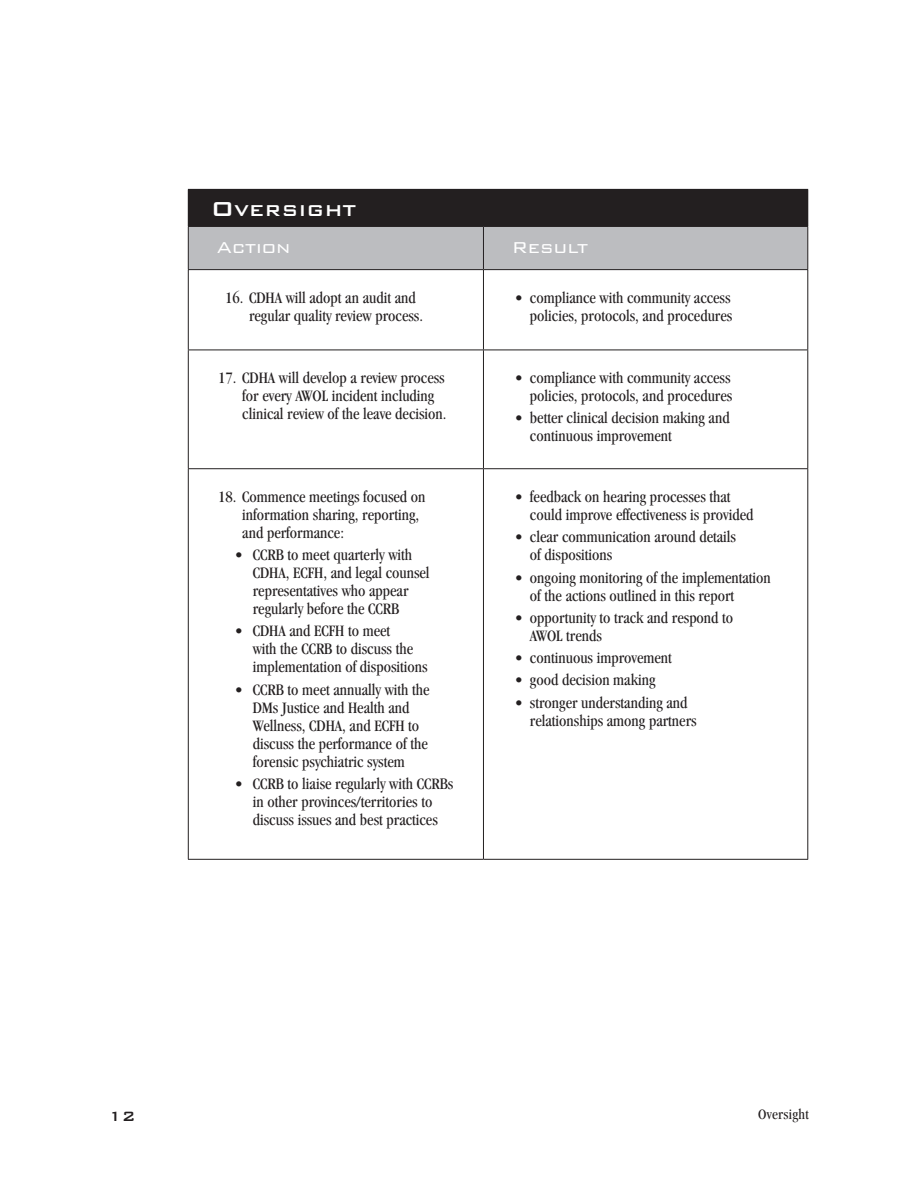
<style>
.page{position:relative;width:918px;height:1188px;background:#fff}
.page>*{position:absolute;margin:0;border:0;box-sizing:border-box;transform-origin:0 0}
.t1{font:500 21px/37.2px "Bank Gothic BT";color:#fff}
.t2{font:300 21px "Bank Gothic BT";color:#fff}
.t3{font:500 18px "Bank Gothic BT";color:#231f20}
.t4{font:condensed 16.5px/18px "Garamond";color:#231f20}
.t5{font:condensed 15px "Garamond";letter-spacing:.02em;color:#231f20}
.s1{font-size:27px}
.s2{font-weight:300}
</style>
<div class="page">
<div style="left:188px;top:189px;width:620px;height:37px;background:#231f20"></div>
<div style="left:189px;top:227px;width:618px;height:42px;background:#bcbdc0"></div>
<hr style="left:188px;top:270px;width:1px;height:80px;background:#231f20">
<hr style="left:483px;top:270px;width:1px;height:80px;background:#231f20">
<hr style="left:807px;top:270px;width:1px;height:80px;background:#231f20">
<hr style="left:188px;top:350px;width:295px;height:1px;background:#231f20">
<hr style="left:188px;top:350px;width:1px;height:118px;background:#231f20">
<hr style="left:483px;top:350px;width:325px;height:1px;background:#231f20">
<hr style="left:483px;top:350px;width:1px;height:118px;background:#231f20">
<hr style="left:807px;top:350px;width:1px;height:118px;background:#231f20">
<hr style="left:188px;top:468px;width:295px;height:1px;background:#231f20">
<hr style="left:188px;top:469px;width:1px;height:390px;background:#231f20">
<hr style="left:483px;top:468px;width:325px;height:1px;background:#231f20">
<hr style="left:483px;top:469px;width:1px;height:390px;background:#231f20">
<hr style="left:807px;top:469px;width:1px;height:390px;background:#231f20">
<hr style="left:188px;top:859px;width:295px;height:1px;background:#231f20">
<hr style="left:483px;top:859px;width:325px;height:1px;background:#231f20">
<hr style="left:188px;top:226px;width:295px;height:1px;background:#231f20">
<hr style="left:188px;top:227px;width:1px;height:42px;background:#231f20">
<hr style="left:483px;top:226px;width:325px;height:1px;background:#231f20">
<hr style="left:483px;top:227px;width:1px;height:42px;background:#231f20">
<hr style="left:807px;top:227px;width:1px;height:42px;background:#231f20">
<hr style="left:188px;top:269px;width:295px;height:1px;background:#231f20">
<hr style="left:483px;top:269px;width:325px;height:1px;background:#231f20">
<p class="t1" style="left:211px;top:191px;width:147px"><span class="s1">O</span>VERSIGHT<br><span class="s2">Action</span></p>
<p class="t2" style="left:512px;top:237px;width:78px">Result</p>
<p class="t4" style="left:249px;top:288px;width:176px;text-indent:-24px">16. CDHA will adopt an audit and regular quality review process.</p>
<p class="t4" style="left:515px;top:288px;width:219px;text-align:right">• compliance with community access policies, protocols, and procedures</p>
<p class="t4" style="left:242px;top:369px;width:206px;text-indent:-24px">17. CDHA will develop a review process for every AWOL incident including clinical review of the leave decision.</p>
<p class="t4" style="left:515px;top:369px;width:219px;text-align:right">• compliance with community access policies, protocols, and procedures</p>
<p class="t4" style="left:530px;top:409px;width:201px;text-indent:-15px">• better clinical decision making and continuous improvement</p>
<p class="t4" style="left:242px;top:487px;width:185px;text-indent:-24px">18. Commence meetings focused on information sharing, reporting, and performance:</p>
<p class="t4" style="left:253px;top:546px;width:178px;text-indent:-18px">• CCRB to meet quarterly with<br>CDHA, ECFH, and legal counsel representatives who appear regularly before the CCRB</p>
<p class="t4" style="left:253px;top:622px;width:176px;text-indent:-18px">• CDHA and ECFH to meet<br>with the CCRB to discuss the implementation of dispositions</p>
<p class="t4" style="left:253px;top:680px;width:178px;text-indent:-18px">• CCRB to meet annually with the<br>DMs Justice and Health and<br>Wellness, CDHA, and ECFH to discuss the performance of the forensic psychiatric system</p>
<p class="t4" style="left:235px;top:775px;width:220px;text-align:center">• CCRB to liaise regularly with CCRBs in other provinces/territories to discuss issues and best practices</p>
<p class="t4" style="left:530px;top:487px;width:225px;text-indent:-15px">• feedback on hearing processes that could improve effectiveness is provided</p>
<p class="t4" style="left:530px;top:528px;width:208px;text-indent:-15px">• clear communication around details of dispositions</p>
<p class="t4" style="left:530px;top:568px;width:242px;text-indent:-15px">• ongoing monitoring of the implementation of the actions outlined in this report</p>
<p class="t4" style="left:530px;top:608px;width:205px;text-indent:-15px">• opportunity to track and respond to<br>AWOL trends</p>
<p class="t4" style="left:515px;top:649px;width:158px">• continuous improvement</p>
<p class="t4" style="left:515px;top:671px;width:142px">• good decision making</p>
<p class="t4" style="left:530px;top:693px;width:168px;text-indent:-15px">• stronger understanding and relationships among partners</p>
<p class="t3" style="left:108px;top:1106px;width:29px">12</p>
<p class="t5" style="left:758px;top:1106px;width:52px">Oversight</p>
</div>
